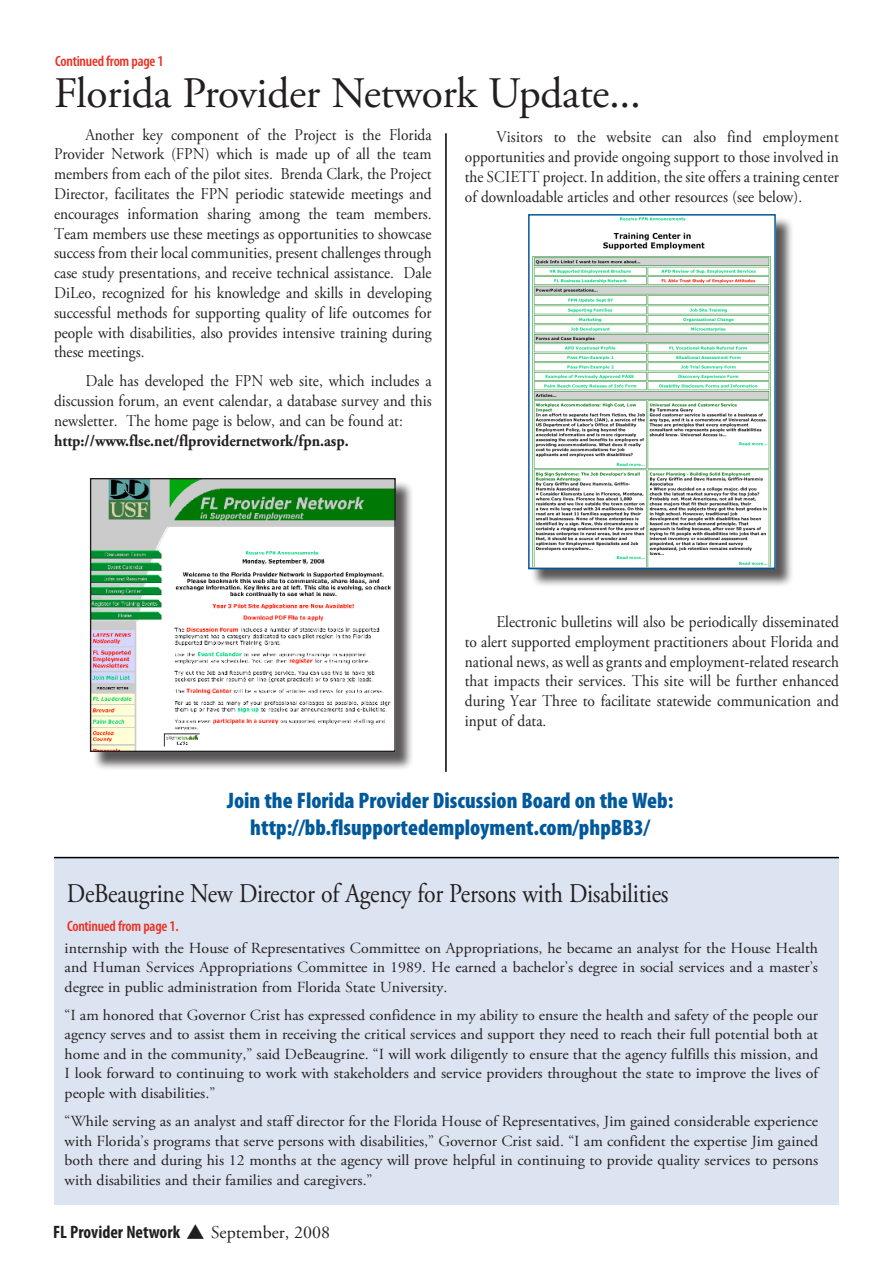
<style>
.page{position:relative;width:893px;height:1263px;background:#fff}
.page>*{position:absolute;margin:0;border:0;box-sizing:border-box;transform-origin:0 0}
.t1{font:43.5px "Adobe Garamond Pro";letter-spacing:-.01em;color:#231f20}
.t2{font:27px "Adobe Garamond Pro";letter-spacing:-.01em;color:#231f20;scale:.88 1}
.t3{font:900 condensed 22.5px/27px "Myriad Pro";color:#00599b;text-align:center}
.t4{font:700 condensed 18px "Myriad Pro";color:#231f20}
.t5{font:16.5px/19.8px "Adobe Garamond Pro";color:#231f20;text-align:justify;scale:.93 1}
.t6{font:700 16.5px "Adobe Garamond Pro";color:#231f20;scale:.93 1}
.t7{font:15.45px/19.5px "Adobe Garamond Pro";color:#231f20;text-align:justify}
.t8{font:600 condensed 15px "Myriad Pro";letter-spacing:-.015em;color:#ee2e22}
.s1{font-family:"Adobe Garamond Pro";font-weight:400;font-stretch:normal}
</style>
<div class="page">
<div style="left:54px;top:857px;width:785px;height:347px;background:#dde4f1"></div>
<div style="left:530px;top:216px;width:264px;height:372px;background:#231f20;opacity:.75"></div>
<img style="left:531px;top:217px;width:242px;height:349px">
<div style="left:528px;top:214px;width:248px;height:355px;border:2px solid #00599b"></div>
<hr style="left:445px;top:133px;width:2px;height:639px;background:#000">
<div style="left:92px;top:480px;width:323px;height:291px;background:#231f20;opacity:.75"></div>
<img style="left:92px;top:480px;width:302px;height:270px">
<div style="left:90px;top:478px;width:306px;height:274px;border:1px solid #231f20"></div>
<hr style="left:54px;top:857px;width:785px;height:1px;background:#000">
<p class="t8" style="left:55px;top:53px;width:110px">Continued from page 1</p>
<h1 class="t1" style="left:54px;top:67px;width:588px">Florida Provider Network Update...</h1>
<p class="t5" style="left:54px;top:125px;width:408px;text-indent:32px">Another key component of the Project is the Florida Provider Network (FPN) which is made up of all the team members from each of the pilot sites. Brenda Clark, the Project Director, facilitates the FPN periodic statewide meetings and encourages information sharing among the team members.<br>Team members use these meetings as opportunities to showcase success from their local communities, present challenges through case study presentations, and receive technical assistance. Dale DiLeo, recognized for his knowledge and skills in developing successful methods for supporting quality of life outcomes for people with disabilities, also provides intensive training during these meetings.</p>
<p class="t5" style="left:54px;top:372px;width:408px;text-indent:32px">Dale has developed the FPN web site, which includes a discussion forum, an event calendar, a database survey and this newsletter. The home page is below, and can be found at:</p>
<p class="t6" style="left:54px;top:431px;width:318px">http://www.flse.net/flprovidernetwork/fpn.asp.</p>
<p class="t5" style="left:465px;top:128px;width:404px;text-indent:32px">Visitors to the website can also find employment opportunities and provide ongoing support to those involved in the SCIETT project. In addition, the site offers a training center of downloadable articles and other resources (see below).</p>
<p class="t5" style="left:465px;top:612px;width:404px;text-indent:32px">Electronic bulletins will also be periodically disseminated to alert supported employment practitioners about Florida and national news, as well as grants and employment-related research that impacts their services. This site will be further enhanced during Year Three to facilitate statewide communication and input of data.</p>
<h3 class="t3" style="left:227px;top:788px;width:448px">Join the Florida Provider Discussion Board on the Web: http://bb.flsupportedemployment.com/phpBB3/</h3>
<h2 class="t2" style="left:67px;top:877px;width:685px">DeBeaugrine New Director of Agency for Persons with Disabilities</h2>
<p class="t8" style="left:67px;top:918px;width:113px">Continued from page 1.</p>
<p class="t7" style="left:65px;top:938px;width:755px">internship with the House of Representatives Committee on Appropriations, he became an analyst for the House Health and Human Services Appropriations Committee in 1989. He earned a bachelor’s degree in social services and a master’s degree in public administration from Florida State University.</p>
<p class="t7" style="left:65px;top:1006px;width:755px">“I am honored that Governor Crist has expressed confidence in my ability to ensure the health and safety of the people our agency serves and to assist them in receiving the critical services and support they need to reach their full potential both at home and in the community,” said DeBeaugrine. “I will work diligently to ensure that the agency fulfills this mission, and I look forward to continuing to work with stakeholders and service providers throughout the state to improve the lives of people with disabilities.”</p>
<p class="t7" style="left:65px;top:1112px;width:755px">“While serving as an analyst and staff director for the Florida House of Representatives, Jim gained considerable experience with Florida’s programs that serve persons with disabilities,” Governor Crist said. “I am confident the expertise Jim gained both there and during his 12 months at the agency will prove helpful in continuing to provide quality services to persons with disabilities and their families and caregivers.”</p>
<p class="t4" style="left:53px;top:1221px;width:279px">FL Provider Network ▲ <span class="s1">September, 2008</span></p>
</div>
